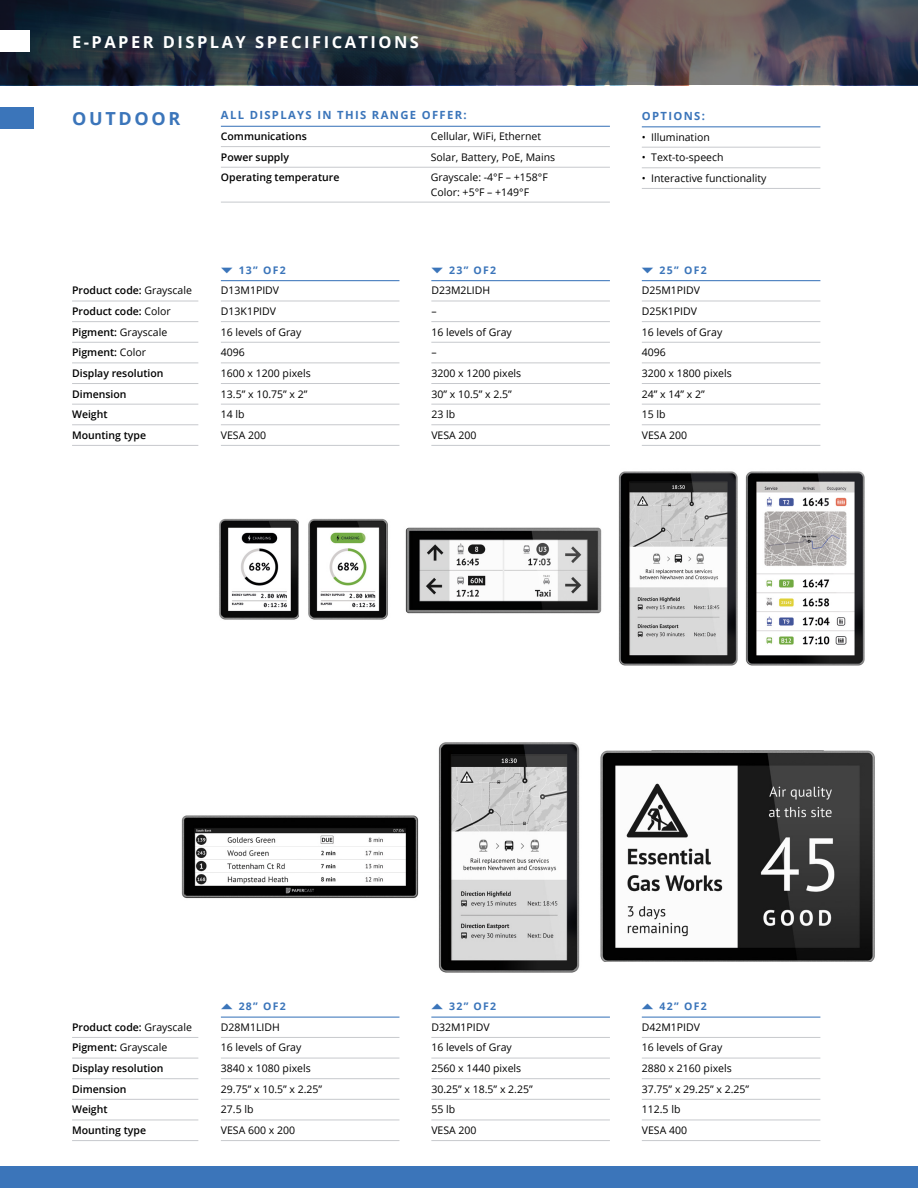
<style>
.page{position:relative;width:918px;height:1188px;background:#fff}
.page>*{position:absolute;margin:0;border:0;box-sizing:border-box;transform-origin:0 0}
.t1{font:700 18px "Open Sans";letter-spacing:.15em;color:#3b75ba}
.t2{font:700 16.5px "Open Sans";letter-spacing:.15em;color:#fff}
.t3{font:700 11.25px "Open Sans";letter-spacing:.12em;color:#3b75ba}
.t4{font:10.5px/20.7px "Open Sans";color:#000}
.t5{font:600 10.5px/20.7px "Open Sans";color:#000}
.t6{font:700 10.5px "Open Sans";letter-spacing:.12em;color:#3b75ba}
.s1{font-weight:400}
</style>
<div class="page">
<svg style="left:0;top:0;width:918px;height:85px;background:#3e424b"></svg>
<div style="left:0;top:107px;width:34px;height:21px;background:#3b75ba"></div>
<hr style="left:72px;top:1037px;width:126px;height:1px;background:#c7c9cd">
<hr style="left:72px;top:1058px;width:126px;height:1px;background:#c7c9cd">
<hr style="left:72px;top:1078px;width:126px;height:1px;background:#c7c9cd">
<hr style="left:72px;top:1099px;width:126px;height:1px;background:#c7c9cd">
<hr style="left:72px;top:1120px;width:126px;height:1px;background:#c7c9cd">
<hr style="left:72px;top:1140px;width:126px;height:1px;background:#c7c9cd">
<hr style="left:642px;top:1017px;width:178px;height:1px;background:#3b75ba">
<hr style="left:642px;top:1037px;width:178px;height:1px;background:#c7c9cd">
<hr style="left:642px;top:1058px;width:178px;height:1px;background:#c7c9cd">
<hr style="left:642px;top:1078px;width:178px;height:1px;background:#c7c9cd">
<hr style="left:642px;top:1099px;width:178px;height:1px;background:#c7c9cd">
<hr style="left:642px;top:1120px;width:178px;height:1px;background:#c7c9cd">
<hr style="left:642px;top:1140px;width:178px;height:1px;background:#c7c9cd">
<hr style="left:72px;top:301px;width:126px;height:1px;background:#c7c9cd">
<hr style="left:72px;top:321px;width:126px;height:1px;background:#c7c9cd">
<hr style="left:72px;top:342px;width:126px;height:1px;background:#c7c9cd">
<hr style="left:72px;top:363px;width:126px;height:1px;background:#c7c9cd">
<hr style="left:72px;top:383px;width:126px;height:1px;background:#c7c9cd">
<hr style="left:72px;top:404px;width:126px;height:1px;background:#c7c9cd">
<hr style="left:72px;top:425px;width:126px;height:1px;background:#c7c9cd">
<hr style="left:72px;top:445px;width:126px;height:1px;background:#c7c9cd">
<hr style="left:221px;top:1017px;width:178px;height:1px;background:#3b75ba">
<hr style="left:221px;top:1037px;width:178px;height:1px;background:#c7c9cd">
<hr style="left:221px;top:1058px;width:178px;height:1px;background:#c7c9cd">
<hr style="left:221px;top:1078px;width:178px;height:1px;background:#c7c9cd">
<hr style="left:221px;top:1099px;width:178px;height:1px;background:#c7c9cd">
<hr style="left:221px;top:1120px;width:178px;height:1px;background:#c7c9cd">
<hr style="left:221px;top:1140px;width:178px;height:1px;background:#c7c9cd">
<hr style="left:431px;top:1017px;width:179px;height:1px;background:#3b75ba">
<hr style="left:431px;top:1037px;width:179px;height:1px;background:#c7c9cd">
<hr style="left:431px;top:1058px;width:179px;height:1px;background:#c7c9cd">
<hr style="left:431px;top:1078px;width:179px;height:1px;background:#c7c9cd">
<hr style="left:431px;top:1099px;width:179px;height:1px;background:#c7c9cd">
<hr style="left:431px;top:1120px;width:179px;height:1px;background:#c7c9cd">
<hr style="left:431px;top:1140px;width:179px;height:1px;background:#c7c9cd">
<hr style="left:642px;top:280px;width:178px;height:1px;background:#3b75ba">
<hr style="left:642px;top:301px;width:178px;height:1px;background:#c7c9cd">
<hr style="left:642px;top:321px;width:178px;height:1px;background:#c7c9cd">
<hr style="left:642px;top:342px;width:178px;height:1px;background:#c7c9cd">
<hr style="left:642px;top:363px;width:178px;height:1px;background:#c7c9cd">
<hr style="left:642px;top:383px;width:178px;height:1px;background:#c7c9cd">
<hr style="left:642px;top:404px;width:178px;height:1px;background:#c7c9cd">
<hr style="left:642px;top:425px;width:178px;height:1px;background:#c7c9cd">
<hr style="left:642px;top:445px;width:178px;height:1px;background:#c7c9cd">
<img style="left:181px;top:815px;width:238px;height:84px">
<hr style="left:431px;top:280px;width:179px;height:1px;background:#3b75ba">
<hr style="left:431px;top:301px;width:179px;height:1px;background:#c7c9cd">
<hr style="left:431px;top:321px;width:179px;height:1px;background:#c7c9cd">
<hr style="left:431px;top:342px;width:179px;height:1px;background:#c7c9cd">
<hr style="left:431px;top:363px;width:179px;height:1px;background:#c7c9cd">
<hr style="left:431px;top:383px;width:179px;height:1px;background:#c7c9cd">
<hr style="left:431px;top:404px;width:179px;height:1px;background:#c7c9cd">
<hr style="left:431px;top:425px;width:179px;height:1px;background:#c7c9cd">
<hr style="left:431px;top:445px;width:179px;height:1px;background:#c7c9cd">
<img style="left:405px;top:527px;width:197px;height:87px">
<img style="left:219px;top:518px;width:80px;height:102px">
<img style="left:308px;top:518px;width:80px;height:102px">
<hr style="left:221px;top:280px;width:178px;height:1px;background:#3b75ba">
<hr style="left:221px;top:301px;width:178px;height:1px;background:#c7c9cd">
<hr style="left:221px;top:321px;width:178px;height:1px;background:#c7c9cd">
<hr style="left:221px;top:342px;width:178px;height:1px;background:#c7c9cd">
<hr style="left:221px;top:363px;width:178px;height:1px;background:#c7c9cd">
<hr style="left:221px;top:383px;width:178px;height:1px;background:#c7c9cd">
<hr style="left:221px;top:404px;width:178px;height:1px;background:#c7c9cd">
<hr style="left:221px;top:425px;width:178px;height:1px;background:#c7c9cd">
<hr style="left:221px;top:445px;width:178px;height:1px;background:#c7c9cd">
<img style="left:438px;top:742px;width:142px;height:231px">
<img style="left:600px;top:751px;width:275px;height:211px">
<img style="left:618px;top:471px;width:247px;height:195px">
<hr style="left:221px;top:126px;width:389px;height:1px;background:#3b75ba">
<hr style="left:221px;top:146px;width:389px;height:1px;background:#c7c9cd">
<hr style="left:221px;top:167px;width:389px;height:1px;background:#c7c9cd">
<hr style="left:221px;top:202px;width:389px;height:1px;background:#c7c9cd">
<hr style="left:642px;top:126px;width:178px;height:1px;background:#3b75ba">
<hr style="left:642px;top:147px;width:178px;height:1px;background:#c7c9cd">
<hr style="left:642px;top:168px;width:178px;height:1px;background:#c7c9cd">
<hr style="left:642px;top:188px;width:178px;height:1px;background:#c7c9cd">
<div style="left:0;top:31px;width:30px;height:21px;background:#fff"></div>
<div style="left:0;top:1167px;width:918px;height:21px;background:#3b75ba"></div>
<h2 class="t2" style="left:72px;top:30px;width:349px">E-PAPER DISPLAY SPECIFICATIONS</h2>
<h1 class="t1" style="left:72px;top:105px;width:110px">OUTDOOR</h1>
<p class="t5" style="left:72px;top:280px;width:121px">Product code: <span class="s1">Grayscale<br></span>Product code: <span class="s1">Color<br></span>Pigment: <span class="s1">Grayscale<br></span>Pigment: <span class="s1">Color<br></span>Display resolution<br>Dimension<br>Weight<br>Mounting type</p>
<p class="t3" style="left:221px;top:107px;width:247px">ALL DISPLAYS IN THIS RANGE OFFER:</p>
<p class="t5" style="left:221px;top:126px;width:87px">Communications</p>
<p class="t4" style="left:431px;top:126px;width:112px">Cellular, WiFi, Ethernet</p>
<p class="t5" style="left:221px;top:146px;width:70px">Power supply</p>
<p class="t4" style="left:431px;top:146px;width:126px">Solar, Battery, PoE, Mains</p>
<p class="t5" style="left:221px;top:167px;width:120px">Operating temperature</p>
<p class="t4" style="left:431px;top:170px;width:118px;line-height:14.2px">Grayscale: -4°F – +158°F<br>Color: +5°F – +149°F</p>
<p class="t6" style="left:239px;top:263px;width:49px">13” OF2</p>
<p class="t4" style="left:221px;top:280px;width:91px">D13M1PIDV<br>D13K1PIDV<br>16 levels of Gray<br>4096<br>1600 x 1200 pixels<br>13.5” x 10.75” x 2”<br>14 lb<br>VESA 200</p>
<p class="t6" style="left:449px;top:263px;width:49px">23” OF2</p>
<p class="t4" style="left:431px;top:280px;width:91px">D23M2LIDH<br>–<br>16 levels of Gray<br>–<br>3200 x 1200 pixels<br>30” x 10.5” x 2.5”<br>23 lb<br>VESA 200</p>
<p class="t3" style="left:642px;top:108px;width:65px">OPTIONS:</p>
<p class="t4" style="left:642px;top:126px;width:69px">• Illumination</p>
<p class="t4" style="left:642px;top:147px;width:83px">• Text-to-speech</p>
<p class="t4" style="left:642px;top:167px;width:126px">• Interactive functionality</p>
<p class="t6" style="left:660px;top:263px;width:49px">25” OF2</p>
<p class="t4" style="left:642px;top:280px;width:91px">D25M1PIDV<br>D25K1PIDV<br>16 levels of Gray<br>4096<br>3200 x 1800 pixels<br>24” x 14” x 2”<br>15 lb<br>VESA 200</p>
<p class="t5" style="left:72px;top:1016px;width:121px">Product code: <span class="s1">Grayscale<br></span>Pigment: <span class="s1">Grayscale<br></span>Display resolution<br>Dimension<br>Weight<br>Mounting type</p>
<p class="t6" style="left:239px;top:999px;width:49px">28” OF2</p>
<p class="t4" style="left:221px;top:1016px;width:103px">D28M1LIDH<br>16 levels of Gray<br>3840 x 1080 pixels<br>29.75” x 10.5” x 2.25”<br>27.5 lb<br>VESA 600 x 200</p>
<p class="t6" style="left:449px;top:999px;width:49px">32” OF2</p>
<p class="t4" style="left:431px;top:1016px;width:103px">D32M1PIDV<br>16 levels of Gray<br>2560 x 1440 pixels<br>30.25” x 18.5” x 2.25”<br>55 lb<br>VESA 200</p>
<p class="t6" style="left:660px;top:999px;width:49px">42” OF2</p>
<p class="t4" style="left:642px;top:1016px;width:109px">D42M1PIDV<br>16 levels of Gray<br>2880 x 2160 pixels<br>37.75” x 29.25” x 2.25”<br>112.5 lb<br>VESA 400</p>
</div>
